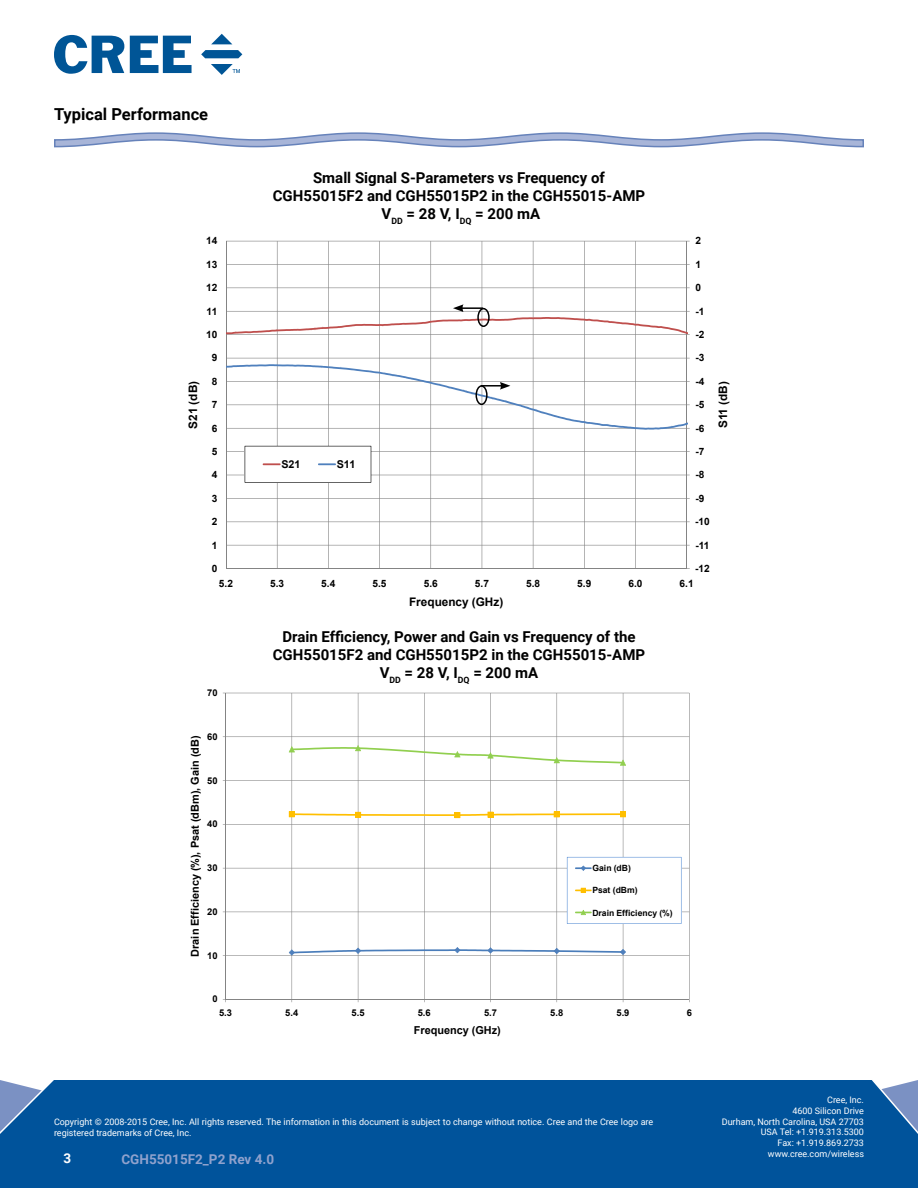
<style>
.page{position:relative;width:918px;height:1188px;background:#fff}
.page>*{position:absolute;margin:0;border:0;box-sizing:border-box;transform-origin:0 0}
.t1{font:700 16.5px "Roboto";color:#000}
.t2{font:700 15px/18px "Roboto";color:#000;text-align:center}
.t3{font:700 13.5px "Roboto";color:#90a2cd}
.t4{font:700 13.5px "Roboto";color:#fff}
.t5{font:700 11.85px "Arial";color:#000}
.t6{font:700 11.7px "Arial";color:#000}
.t7{font:700 10.95px "Arial";color:#000}
.t8{font:700 10.8px "Arial";color:#000}
.t9{font:700 10.05px "Arial";letter-spacing:.005em;color:#000}
.t10{font:700 9.3px "Arial";letter-spacing:.005em;color:#000}
.t11{font:9px/10.8px "Roboto";color:#fff;text-align:right}
.t12{font:700 8.55px "Arial";color:#000}
</style>
<div class="page">
<div style="left:0;top:1080px;width:918px;height:108px;background:#00539b"></div>
<svg style="left:54px;top:35px;width:70px;height:39px"></svg>
<svg style="left:130px;top:36px;width:62px;height:37px"></svg>
<svg style="left:211px;top:34px;width:21px;height:10px"></svg>
<svg style="left:201px;top:50px;width:41px;height:8px"></svg>
<svg style="left:211px;top:64px;width:29px;height:10px"></svg>
<svg style="left:226px;top:240px;width:464px;height:64px"></svg>
<svg style="left:226px;top:483px;width:464px;height:86px"></svg>
<svg style="left:54px;top:132px;width:810px;height:16px"></svg>
<svg style="left:226px;top:304px;width:464px;height:179px"></svg>
<hr style="left:226px;top:693px;width:463px;height:1px;background:#848484">
<hr style="left:226px;top:736px;width:463px;height:1px;background:#848484">
<hr style="left:226px;top:780px;width:463px;height:1px;background:#848484">
<hr style="left:226px;top:824px;width:463px;height:1px;background:#848484">
<hr style="left:689px;top:693px;width:1px;height:137px;background:#848484">
<hr style="left:623px;top:693px;width:1px;height:137px;background:#848484">
<hr style="left:557px;top:693px;width:1px;height:137px;background:#848484">
<hr style="left:490px;top:693px;width:1px;height:137px;background:#848484">
<hr style="left:424px;top:693px;width:1px;height:137px;background:#848484">
<hr style="left:358px;top:693px;width:1px;height:137px;background:#848484">
<hr style="left:292px;top:693px;width:1px;height:137px;background:#848484">
<hr style="left:225px;top:693px;width:1px;height:137px;background:#848484">
<svg style="left:289px;top:811px;width:337px;height:7px"></svg>
<svg style="left:289px;top:745px;width:337px;height:21px"></svg>
<hr style="left:226px;top:955px;width:463px;height:1px;background:#848484">
<hr style="left:226px;top:912px;width:463px;height:1px;background:#848484">
<hr style="left:226px;top:868px;width:463px;height:1px;background:#848484">
<hr style="left:226px;top:830px;width:463px;height:1px;background:#848484">
<hr style="left:292px;top:830px;width:1px;height:169px;background:#848484">
<hr style="left:358px;top:830px;width:1px;height:169px;background:#848484">
<hr style="left:424px;top:830px;width:1px;height:169px;background:#848484">
<hr style="left:490px;top:830px;width:1px;height:169px;background:#848484">
<hr style="left:557px;top:830px;width:1px;height:169px;background:#848484">
<hr style="left:623px;top:830px;width:1px;height:169px;background:#848484">
<hr style="left:689px;top:830px;width:1px;height:169px;background:#848484">
<hr style="left:225px;top:830px;width:1px;height:169px;background:#848484">
<hr style="left:226px;top:999px;width:463px;height:1px;background:#848484">
<svg style="left:289px;top:947px;width:337px;height:9px"></svg>
<svg style="left:567px;top:857px;width:115px;height:67px"></svg>
<h1 class="t1" style="left:54px;top:103px;width:156px">Typical Performance</h1>
<h2 class="t2" style="left:273px;top:168px;width:374px">Small Signal S-Parameters vs Frequency of<br>CGH55015F2 and CGH55015P2 in the CGH55015-AMP<br>V<sub>DD</sub> = 28 V, I<sub>DQ</sub> = 200 mA</h2>
<p class="t9" style="left:206px;top:237px;width:13px">14</p>
<p class="t9" style="left:695px;top:237px;width:7px">2</p>
<p class="t9" style="left:206px;top:261px;width:13px">13</p>
<p class="t9" style="left:695px;top:261px;width:7px">1</p>
<p class="t9" style="left:206px;top:284px;width:13px">12</p>
<p class="t9" style="left:695px;top:284px;width:7px">0</p>
<p class="t9" style="left:207px;top:307px;width:12px">11</p>
<p class="t9" style="left:695px;top:307px;width:10px">-1</p>
<p class="t9" style="left:206px;top:331px;width:13px">10</p>
<p class="t9" style="left:695px;top:331px;width:10px">-2</p>
<p class="t9" style="left:212px;top:354px;width:7px">9</p>
<p class="t9" style="left:695px;top:354px;width:10px">-3</p>
<p class="t9" style="left:212px;top:378px;width:7px">8</p>
<p class="t9" style="left:695px;top:378px;width:10px">-4</p>
<p class="t6" style="left:189px;top:429px;width:49px;rotate:-90deg">S21 (dB)</p>
<p class="t6" style="left:719px;top:428px;width:49px;rotate:-90deg">S11 (dB)</p>
<p class="t9" style="left:695px;top:401px;width:10px">-5</p>
<p class="t9" style="left:212px;top:401px;width:7px">7</p>
<p class="t9" style="left:695px;top:424px;width:10px">-6</p>
<p class="t9" style="left:212px;top:424px;width:7px">6</p>
<p class="t9" style="left:212px;top:448px;width:7px">5</p>
<p class="t9" style="left:695px;top:448px;width:10px">-7</p>
<p class="t8" style="left:281px;top:460px;width:21px">S21</p>
<p class="t8" style="left:337px;top:460px;width:20px">S11</p>
<p class="t9" style="left:212px;top:471px;width:7px">4</p>
<p class="t9" style="left:695px;top:471px;width:10px">-8</p>
<p class="t9" style="left:212px;top:494px;width:7px">3</p>
<p class="t9" style="left:695px;top:494px;width:10px">-9</p>
<p class="t9" style="left:212px;top:518px;width:7px">2</p>
<p class="t9" style="left:695px;top:518px;width:16px">-10</p>
<p class="t9" style="left:212px;top:541px;width:7px">1</p>
<p class="t9" style="left:695px;top:541px;width:16px">-11</p>
<p class="t9" style="left:212px;top:565px;width:7px">0</p>
<p class="t9" style="left:695px;top:565px;width:16px">-12</p>
<p class="t9" style="left:219px;top:579px;width:16px">5.2</p>
<p class="t9" style="left:270px;top:579px;width:16px">5.3</p>
<p class="t9" style="left:321px;top:579px;width:16px">5.4</p>
<p class="t9" style="left:373px;top:579px;width:16px">5.5</p>
<p class="t9" style="left:424px;top:579px;width:16px">5.6</p>
<p class="t9" style="left:475px;top:579px;width:16px">5.7</p>
<p class="t9" style="left:526px;top:579px;width:16px">5.8</p>
<p class="t9" style="left:577px;top:579px;width:16px">5.9</p>
<p class="t9" style="left:628px;top:579px;width:16px">6.0</p>
<p class="t9" style="left:680px;top:579px;width:16px">6.1</p>
<h3 class="t5" style="left:409px;top:598px;width:96px">Frequency (GHz)</h3>
<p class="t10" style="left:207px;top:689px;width:12px">70</p>
<p class="t10" style="left:207px;top:733px;width:12px">60</p>
<p class="t8" style="left:191px;top:957px;width:223px;rotate:-90deg">Drain Efficiency (%), Psat (dBm), Gain (dB)</p>
<p class="t10" style="left:207px;top:777px;width:12px">50</p>
<p class="t10" style="left:207px;top:821px;width:12px">40</p>
<p class="t10" style="left:207px;top:864px;width:12px">30</p>
<p class="t10" style="left:207px;top:908px;width:12px">20</p>
<p class="t10" style="left:207px;top:952px;width:12px">10</p>
<p class="t10" style="left:212px;top:996px;width:7px">0</p>
<h2 class="t2" style="left:273px;top:627px;width:374px">Drain Efficiency, Power and Gain vs Frequency of the<br>CGH55015F2 and CGH55015P2 in the CGH55015-AMP<br>V<sub>DD</sub> = 28 V, I<sub>DQ</sub> = 200 mA</h2>
<p class="t12" style="left:592px;top:865px;width:40px">Gain (dB)</p>
<p class="t12" style="left:592px;top:887px;width:47px">Psat (dBm)</p>
<p class="t12" style="left:592px;top:909px;width:82px">Drain Efficiency (%)</p>
<p class="t10" style="left:219px;top:1009px;width:15px">5.3</p>
<p class="t10" style="left:285px;top:1009px;width:15px">5.4</p>
<p class="t10" style="left:352px;top:1009px;width:15px">5.5</p>
<p class="t10" style="left:418px;top:1009px;width:15px">5.6</p>
<p class="t10" style="left:484px;top:1009px;width:15px">5.7</p>
<p class="t10" style="left:550px;top:1009px;width:15px">5.8</p>
<p class="t10" style="left:616px;top:1009px;width:15px">5.9</p>
<p class="t10" style="left:687px;top:1009px;width:7px">6</p>
<p class="t7" style="left:414px;top:1026px;width:89px">Frequency (GHz)</p>
<p class="t11" style="left:54px;top:1117px;width:601px;text-align:left">Copyright © 2008-2015 Cree, Inc. All rights reserved. The information in this document is subject to change without notice. Cree and the Cree logo are registered trademarks of Cree, Inc.</p>
<h3 class="t4" style="left:64px;top:1152px;width:9px">3</h3>
<h3 class="t3" style="left:122px;top:1153px;width:154px">CGH55015F2_P2 Rev 4.0</h3>
<p class="t11" style="left:722px;top:1095px;width:144px">Cree, Inc.<br>4600 Silicon Drive<br>Durham, North Carolina, USA 27703<br>USA Tel: +1.919.313.5300<br>Fax: +1.919.869.2733 www.cree.com/wireless</p>
</div>
